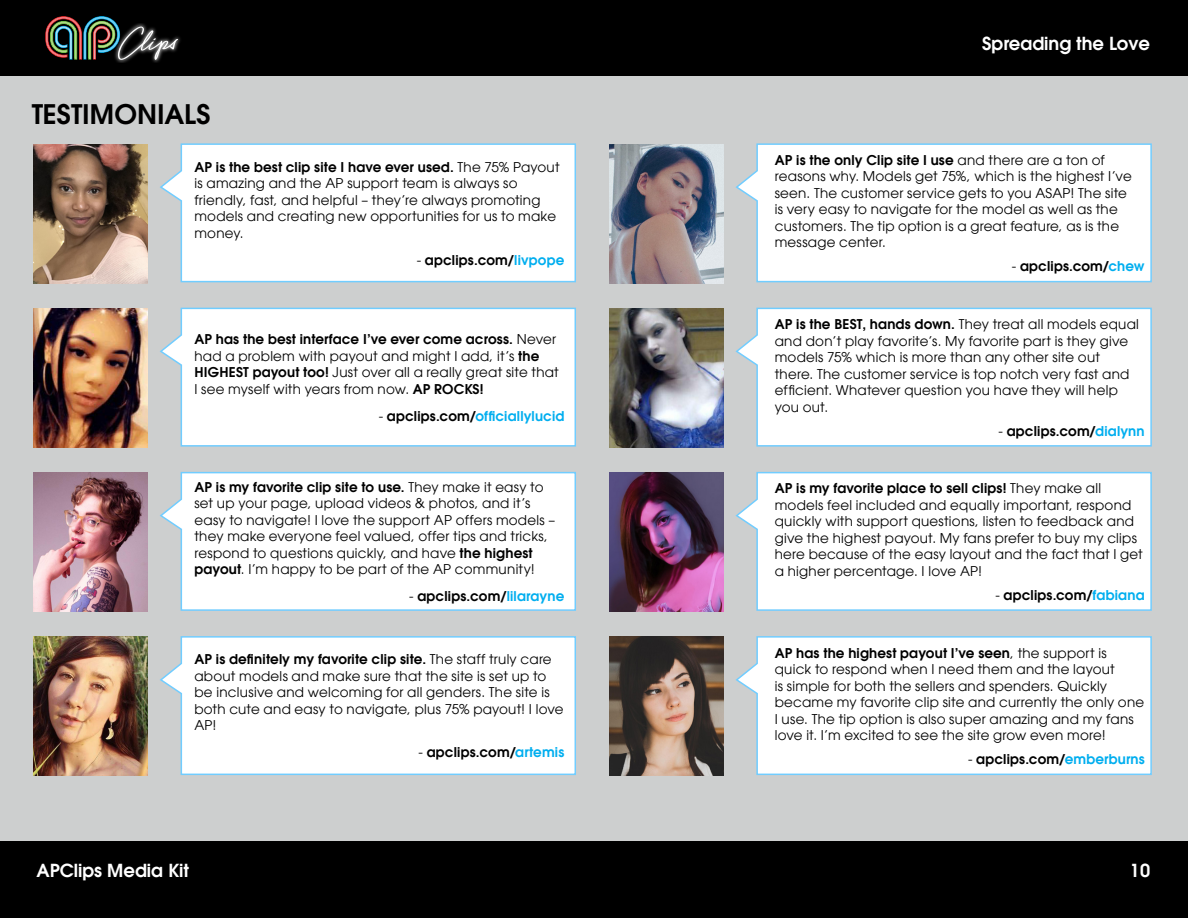
<style>
.page{position:relative;width:1188px;height:918px;background:#fff}
.page>*{position:absolute;margin:0;border:0;box-sizing:border-box;transform-origin:0 0}
.Basic_APClips_Paragr{font:600 27px "Avant Garde LT";color:#000}
.t1{font:600 18px "Avant Garde LT";color:#fff}
.Basic_APClips_Paragr-2{font:13.5px/16.5px "Avant Garde LT";letter-spacing:.015em;color:#000}
.Basic_APClips_Paragr-3{font:600 13.5px "Avant Garde LT";letter-spacing:.01em;color:#000}
.Basic_APClips_Paragr-4{font:600 13.5px "Avant Garde LT";letter-spacing:.01em;color:#00aeef}
.s1{font-weight:600}
.s2{font-weight:400}
.s3{color:#00aeef}
.s4{font-weight:400;color:#000}
.s5{color:#000}
</style>
<div class="page">
<div style="left:0;top:0;width:1188px;height:77px;background:#000"></div>
<div style="left:0;top:841px;width:1188px;height:77px;background:#000"></div>
<img style="left:116px;top:37px;width:64px;height:26px">
<svg style="left:45px;top:16px;width:133px;height:44px"></svg>
<div style="left:0;top:77px;width:1188px;height:764px;background:#cdcfcf"></div>
<img style="left:33px;top:144px;width:115px;height:139px">
<svg style="left:160px;top:143px;width:416px;height:140px;background:#f8fbfc"></svg>
<img style="left:33px;top:308px;width:115px;height:139px">
<svg style="left:160px;top:307px;width:416px;height:140px;background:#f8fbfc"></svg>
<img style="left:33px;top:473px;width:115px;height:139px">
<svg style="left:160px;top:471px;width:416px;height:140px;background:#f8fbfc"></svg>
<img style="left:33px;top:637px;width:115px;height:139px">
<svg style="left:160px;top:636px;width:416px;height:139px;background:#f9fbfc"></svg>
<img style="left:609px;top:144px;width:114px;height:139px">
<svg style="left:735px;top:143px;width:417px;height:140px;background:#f8fbfc"></svg>
<img style="left:609px;top:309px;width:114px;height:138px">
<svg style="left:735px;top:307px;width:417px;height:140px;background:#f8fbfc"></svg>
<img style="left:609px;top:473px;width:114px;height:139px">
<svg style="left:735px;top:471px;width:417px;height:140px;background:#f8fbfc"></svg>
<img style="left:609px;top:637px;width:114px;height:139px">
<svg style="left:735px;top:636px;width:417px;height:139px;background:#f8fbfc"></svg>
<p class="Basic_APClips_Paragr" style="left:32px;top:96px;width:180px">TESTIMONIALS</p>
<p class="Basic_APClips_Paragr-2" style="left:194px;top:159px;width:367px"><span class="s1">AP is the best clip site I have ever used.</span> The 75% Payout is amazing and the AP support team is always so friendly, fast, and helpful – they’re always promoting models and creating new opportunities for us to make money.</p>
<p class="Basic_APClips_Paragr-3" style="left:417px;top:251px;width:149px"><span class="s2">-</span> apclips.com/<span class="s3">livpope</span></p>
<p class="Basic_APClips_Paragr-2" style="left:194px;top:331px;width:366px"><span class="s1">AP has the best interface I’ve ever come across.</span> Never had a problem with payout and might I add, it’s <span class="s1">the HIGHEST payout too!</span> Just over all a really great site that I see myself with years from now. <span class="s1">AP ROCKS!</span></p>
<p class="Basic_APClips_Paragr-4" style="left:379px;top:407px;width:187px"><span class="s4">-</span> <span class="s5">apclips.com/</span>officiallylucid</p>
<p class="Basic_APClips_Paragr-2" style="left:194px;top:479px;width:362px"><span class="s1">AP is my favorite clip site to use.</span> They make it easy to set up your page, upload videos &amp; photos, and it’s easy to navigate! I love the support AP offers models – they make everyone feel valued, offer tips and tricks, respond to questions quickly, and have <span class="s1">the highest payout</span>. I’m happy to be part of the AP community!</p>
<p class="Basic_APClips_Paragr-3" style="left:409px;top:588px;width:157px"><span class="s2">-</span> apclips.com/<span class="s3">lilarayne</span></p>
<p class="Basic_APClips_Paragr-2" style="left:194px;top:651px;width:371px"><span class="s1">AP is definitely my favorite clip site.</span> The staff truly care about models and make sure that the site is set up to be inclusive and welcoming for all genders. The site is both cute and easy to navigate, plus 75% payout! I love AP!</p>
<p class="Basic_APClips_Paragr-3" style="left:419px;top:744px;width:147px"><span class="s2">-</span> apclips.com/<span class="s3">artemis</span></p>
<p class="t1" style="left:982px;top:32px;width:169px">Spreading the Love</p>
<p class="Basic_APClips_Paragr-2" style="left:775px;top:152px;width:359px"><span class="s1">AP is the only Clip site I use</span> and there are a ton of reasons why. Models get 75%, which is the highest I’ve seen. The customer service gets to you ASAP! The site is very easy to navigate for the model as well as the customers. The tip option is a great feature, as is the message center.</p>
<p class="Basic_APClips_Paragr-3" style="left:1012px;top:258px;width:134px"><span class="s2">-</span> apclips.com/<span class="s3">chew</span></p>
<p class="Basic_APClips_Paragr-2" style="left:775px;top:316px;width:366px"><span class="s1">AP is the BEST, hands down.</span> They treat all models equal and don’t play favorite’s. My favorite part is they give models 75% which is more than any other site out there. The customer service is top notch very fast and efficient. Whatever question you have they will help you out.</p>
<p class="Basic_APClips_Paragr-3" style="left:999px;top:422px;width:148px"><span class="s2">-</span> apclips.com/<span class="s3">dialynn</span></p>
<p class="Basic_APClips_Paragr-2" style="left:775px;top:480px;width:370px"><span class="s1">AP is my favorite place to sell clips!</span> They make all models feel included and equally important, respond quickly with support questions, listen to feedback and give the highest payout. My fans prefer to buy my clips here because of the easy layout and the fact that I get a higher percentage. I love AP!</p>
<p class="Basic_APClips_Paragr-3" style="left:995px;top:586px;width:151px"><span class="s2">-</span> apclips.com/<span class="s3">fabiana</span></p>
<p class="Basic_APClips_Paragr-2" style="left:775px;top:645px;width:371px"><span class="s1">AP has the highest payout I’ve seen</span>, the support is quick to respond when I need them and the layout<br>is simple for both the sellers and spenders. Quickly became my favorite clip site and currently the only one I use. The tip option is also super amazing and my fans love it. I’m excited to see the site grow even more!</p>
<p class="Basic_APClips_Paragr-3" style="left:968px;top:750px;width:178px"><span class="s2">-</span> apclips.com/<span class="s3">emberburns</span></p>
<h2 class="t1" style="left:36px;top:858px;width:154px">APClips Media Kit</h2>
<h2 class="t1" style="left:1130px;top:858px;width:22px">10</h2>
</div>
